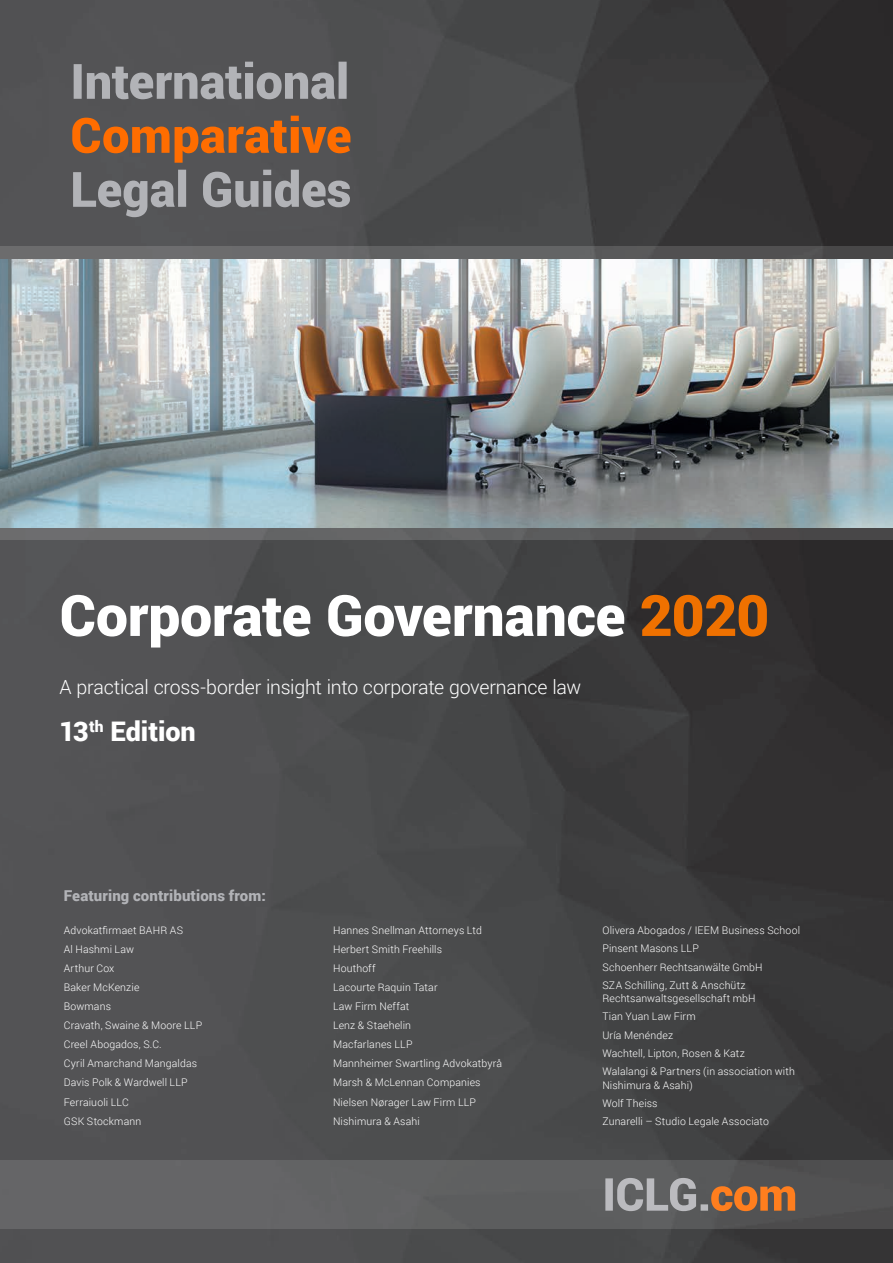
<style>
.page{position:relative;width:893px;height:1263px;background:#fff}
.page>*{position:absolute;margin:0;border:0;box-sizing:border-box;transform-origin:0 0}
.t1{font:900 57px "Roboto";letter-spacing:-.005em;color:#fff}
.t2{font:900 27px "Roboto";color:#fff}
.t3{font:300 19.5px "Roboto";letter-spacing:-.01em;color:#fff}
.t4{font:900 15px "Roboto";letter-spacing:.01em;color:#b2b3b7}
.t5{font:300 10.5px/19px "Roboto";letter-spacing:.015em;color:#fff}
.s1{color:#ef7100}
</style>
<div class="page">
<img style="left:0;top:0;width:893px;height:1263px">
<svg style="left:73px;top:170px;width:277px;height:47px;background:#767779"></svg>
<svg style="left:72px;top:116px;width:278px;height:47px;background:#905c36"></svg>
<svg style="left:74px;top:62px;width:273px;height:37px;background:#7f8083"></svg>
<svg style="left:0;top:247px;width:893px;height:293px;background:#616263"></svg>
<img style="left:0;top:259px;width:893px;height:268px">
<svg style="left:0;top:1160px;width:893px;height:68px;background:#636161"></svg>
<h1 class="t1" style="left:60px;top:575px;width:711px">Corporate Governance <span class="s1">2020</span></h1>
<h3 class="t3" style="left:60px;top:673px;width:523px">A practical cross-border insight into corporate governance law</h3>
<h2 class="t2" style="left:60px;top:712px;width:138px">13<sup>th</sup> Edition</h2>
<h3 class="t4" style="left:64px;top:885px;width:204px">Featuring contributions from:</h3>
<p class="t5" style="left:64px;top:920px;width:140px">Advokatfirmaet BAHR AS<br>Al Hashmi Law<br>Arthur Cox<br>Baker McKenzie<br>Bowmans<br>Cravath, Swaine &amp; Moore LLP<br>Creel Abogados, S.C.<br>Cyril Amarchand Mangaldas<br>Davis Polk &amp; Wardwell LLP<br>Ferraiuoli LLC<br>GSK Stockmann</p>
<p class="t5" style="left:333px;top:920px;width:170px">Hannes Snellman Attorneys Ltd<br>Herbert Smith Freehills<br>Houthoff<br>Lacourte Raquin Tatar<br>Law Firm Neffat<br>Lenz &amp; Staehelin<br>Macfarlanes LLP<br>Mannheimer Swartling Advokatbyrå<br>Marsh &amp; McLennan Companies<br>Nielsen Nørager Law Firm LLP<br>Nishimura &amp; Asahi</p>
<p class="t5" style="left:602px;top:921px;width:199px;line-height:18.3px">Olivera Abogados / IEEM Business School<br>Pinsent Masons LLP<br>Schoenherr Rechtsanwälte GmbH<br>SZA Schilling, Zutt &amp; Anschütz</p>
<p class="t5" style="left:602px;top:989px;width:194px;line-height:18.3px">Rechtsanwaltsgesellschaft mbH<br>Tian Yuan Law Firm<br>Uría Menéndez<br>Wachtell, Lipton, Rosen &amp; Katz<br>Walalangi &amp; Partners (in association with</p>
<p class="t5" style="left:602px;top:1075px;width:168px;line-height:18.5px">Nishimura &amp; Asahi)<br>Wolf Theiss<br>Zunarelli – Studio Legale Associato</p>
</div>
